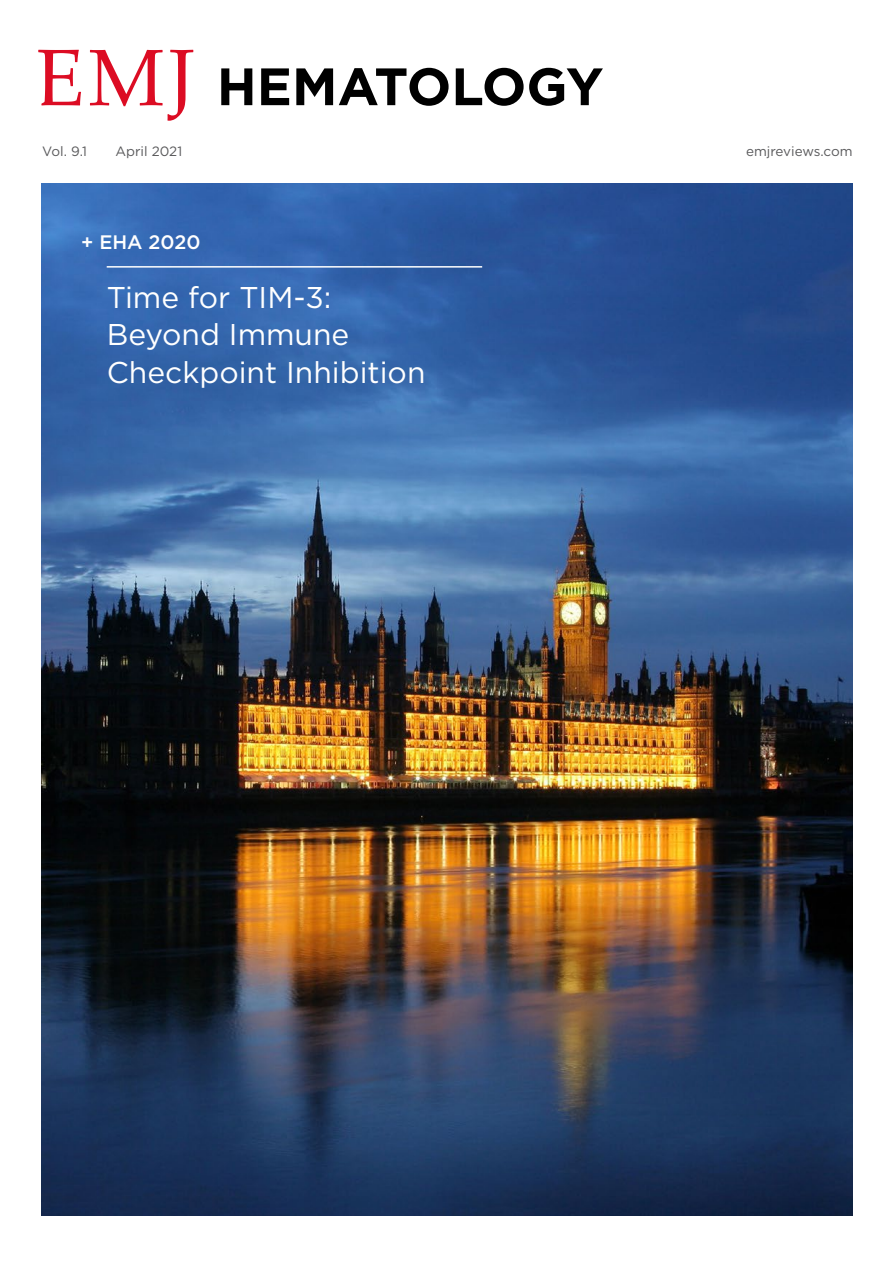
<style>
.page{position:relative;width:893px;height:1263px;background:#fff}
.page>*{position:absolute;margin:0;border:0;box-sizing:border-box;transform-origin:0 0}
.t1{font:700 52.5px "Gotham";color:#000}
.Symposium_Title{font:30px/37.5px "Gotham";color:#fff}
.t2{font:500 19.5px "Gotham";color:#fff}
.t3{font:13.5px "Gotham";color:#59595b}
</style>
<div class="page">
<img style="left:41px;top:184px;width:812px;height:1031px">
<svg style="left:38px;top:50px;width:155px;height:71px"></svg>
<hr style="left:107px;top:266px;width:375px;height:2px;background:#fff">
<p class="t1" style="left:217px;top:52px;width:388px">HEMATOLOGY</p>
<p class="t3" style="left:42px;top:143px;width:46px">Vol. 9.1</p>
<p class="t3" style="left:115px;top:143px;width:68px">April 2021</p>
<p class="t3" style="left:746px;top:143px;width:108px">emjreviews.com</p>
<p class="t2" style="left:81px;top:230px;width:121px">+ EHA 2020</p>
<p class="Symposium_Title" style="left:107px;top:278px;width:320px">Time for TIM-3:<br>Beyond Immune<br>Checkpoint Inhibition</p>
</div>
